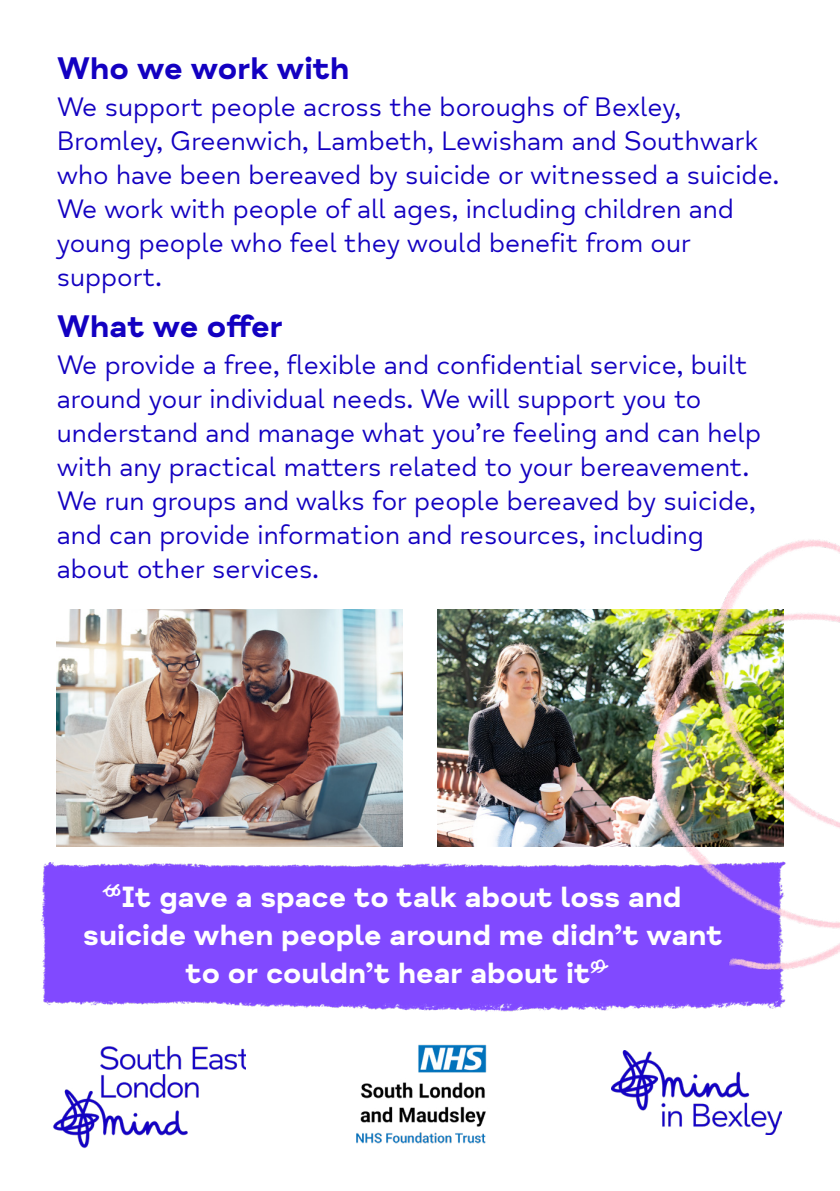
<style>
.page{position:relative;width:840px;height:1191px;background:#fff}
.page>*{position:absolute;margin:0;border:0;box-sizing:border-box;transform-origin:0 0}
.t1{font:32px "Mind Meridian Display";color:#1300c1}
.t2{font:30px "Mind Meridian Display";color:#fff}
.t3{font:27px/34px "Mind Meridian";color:#1300c1}
</style>
<div class="page">
<img style="left:41px;top:862px;width:745px;height:150px">
<img style="left:57px;top:609px;width:346px;height:237px">
<img style="left:437px;top:609px;width:171px;height:237px">
<img style="left:608px;top:539px;width:231px;height:455px">
<img style="left:53px;top:1046px;width:193px;height:103px">
<img style="left:356px;top:1044px;width:131px;height:100px">
<img style="left:611px;top:1050px;width:170px;height:84px">
<p class="t1" style="left:57px;top:49px;width:294px">Who we work with</p>
<p class="t3" style="left:57px;top:91px;width:723px">We support people across the boroughs of Bexley, Bromley, Greenwich, Lambeth, Lewisham and Southwark who have been bereaved by suicide or witnessed a suicide.<br>We work with people of all ages, including children and young people who feel they would benefit from our support.</p>
<p class="t1" style="left:57px;top:307px;width:227px">What we offer</p>
<p class="t3" style="left:57px;top:349px;width:705px">We provide a free, flexible and confidential service, built around your individual needs. We will support you to understand and manage what you’re feeling and can help with any practical matters related to your bereavement.<br>We run groups and walks for people bereaved by suicide, and can provide information and resources, including about other services.</p>
<p class="t2" style="left:103px;top:879px;width:580px">“It gave a space to talk about loss and</p>
<p class="t2" style="left:83px;top:917px;width:640px">suicide when people around me didn’t want</p>
<p class="t2" style="left:185px;top:955px;width:424px">to or couldn’t hear about it”</p>
</div>
